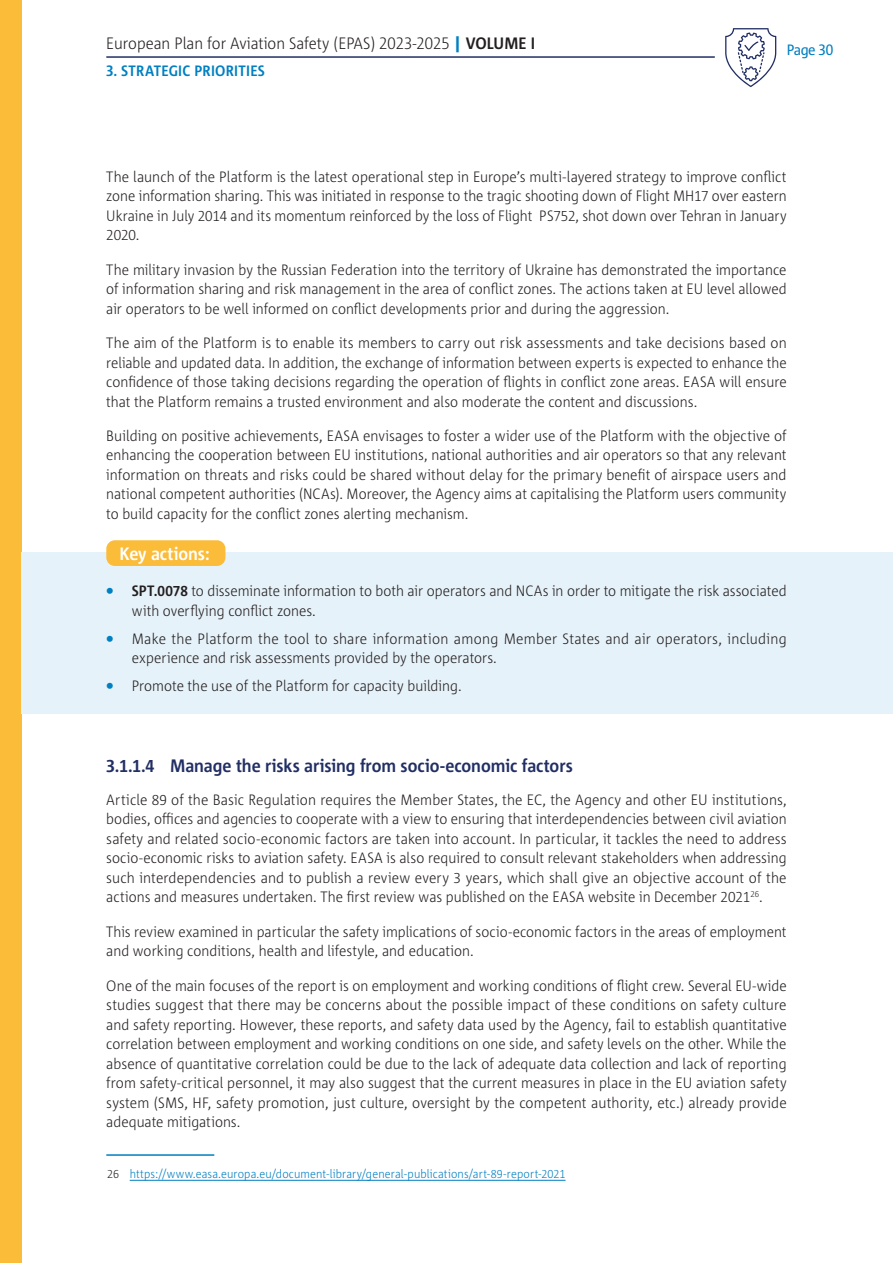
<style>
.page{position:relative;width:893px;height:1263px;background:#fff}
.page>*{position:absolute;margin:0;border:0;box-sizing:border-box;transform-origin:0 0}
.Title_4{font:700 18px "Corpid E1 s S Cd";letter-spacing:-.005em;color:#222f64}
.Key_actions{font:700 18px "Corpid E1 s S Cd";letter-spacing:-.005em;color:#fff}
.t1{font:300 16.5px "Corpid E1 s S Cd";color:#231f20}
.Body_text{font:300 15px/19.5px "Corpid E1 s S Cd";color:#231f20;text-align:justify}
.t2{font:700 15px "Corpid E1 s S Cd";letter-spacing:-.01em;color:#007fc2}
.t3{font:15px "Corpid E1 s S Cd";letter-spacing:-.025em;color:#007fc2}
.Footnote{font:300 12px "Corpid E1 s S Cd";letter-spacing:.01em;color:#007fc2}
.s1{font-weight:800;color:#007fc2}
.s2{font-weight:700}
.s3{color:#231f20}
</style>
<div class="page">
<div style="left:0;top:0;width:21px;height:1263px;background:#fbbc39"></div>
<hr style="left:106px;top:56px;width:609px;height:2px;background:#222f64">
<svg style="left:725px;top:28px;width:51px;height:59px"></svg>
<div style="left:21px;top:553px;width:872px;height:161px;background:#e6f2f9"></div>
<div style="left:106px;top:540px;width:119px;height:26px;background:#fbbc39;border-radius:9px"></div>
<hr style="left:106px;top:1154px;width:108px;height:2px;background:#007fc2">
<hr style="left:130px;top:1180px;width:435px;height:1px;background:#007fc2">
<p class="t1" style="left:106px;top:33px;width:430px">European Plan for Aviation Safety (EPAS) 2023-2025 <span class="s1">|</span> <span class="s2">VOLUME I</span></p>
<p class="t2" style="left:106px;top:61px;width:161px">3. Strategic Priorities</p>
<p class="t3" style="left:787px;top:40px;width:48px">Page 30</p>
<p class="Body_text" style="left:106px;top:166px;width:682px">The launch of the Platform is the latest operational step in Europe’s multi-layered strategy to improve conflict zone information sharing. This was initiated in response to the tragic shooting down of Flight MH17 over eastern Ukraine in July 2014 and its momentum reinforced by the loss of Flight PS752, shot down over Tehran in January 2020.</p>
<p class="Body_text" style="left:106px;top:259px;width:682px">The military invasion by the Russian Federation into the territory of Ukraine has demonstrated the importance of information sharing and risk management in the area of conflict zones. The actions taken at EU level allowed air operators to be well informed on conflict developments prior and during the aggression.</p>
<p class="Body_text" style="left:106px;top:333px;width:682px">The aim of the Platform is to enable its members to carry out risk assessments and take decisions based on reliable and updated data. In addition, the exchange of information between experts is expected to enhance the confidence of those taking decisions regarding the operation of flights in conflict zone areas. EASA will ensure that the Platform remains a trusted environment and also moderate the content and discussions.</p>
<p class="Body_text" style="left:106px;top:425px;width:682px">Building on positive achievements, EASA envisages to foster a wider use of the Platform with the objective of enhancing the cooperation between EU institutions, national authorities and air operators so that any relevant information on threats and risks could be shared without delay for the primary benefit of airspace users and national competent authorities (NCAs). Moreover, the Agency aims at capitalising the Platform users community to build capacity for the conflict zones alerting mechanism.</p>
<p class="Key_actions" style="left:119px;top:542px;width:92px">Key actions:</p>
<p class="Body_text" style="left:132px;top:581px;width:656px;text-indent:-26px"><span class="s1">•</span> <span class="s2">SPT.0078</span> to disseminate information to both air operators and NCAs in order to mitigate the risk associated with overflying conflict zones.</p>
<p class="Body_text" style="left:132px;top:628px;width:656px;text-indent:-26px"><span class="s1">•</span> Make the Platform the tool to share information among Member States and air operators, including experience and risk assessments provided by the operators.</p>
<p class="Body_text" style="left:106px;top:676px;width:357px"><span class="s1">•</span> Promote the use of the Platform for capacity building.</p>
<p class="Title_4" style="left:106px;top:755px;width:468px">3.1.1.4 Manage the risks arising from socio-economic factors</p>
<p class="Body_text" style="left:106px;top:789px;width:682px">Article 89 of the Basic Regulation requires the Member States, the EC, the Agency and other EU institutions, bodies, offices and agencies to cooperate with a view to ensuring that interdependencies between civil aviation safety and related socio-economic factors are taken into account. In particular, it tackles the need to address socio-economic risks to aviation safety. EASA is also required to consult relevant stakeholders when addressing such interdependencies and to publish a review every 3 years, which shall give an objective account of the actions and measures undertaken. The first review was published on the EASA website in December 2021<sup>26</sup>.</p>
<p class="Body_text" style="left:106px;top:921px;width:682px">This review examined in particular the safety implications of socio-economic factors in the areas of employment and working conditions, health and lifestyle, and education.</p>
<p class="Body_text" style="left:106px;top:975px;width:682px">One of the main focuses of the report is on employment and working conditions of flight crew. Several EU-wide studies suggest that there may be concerns about the possible impact of these conditions on safety culture and safety reporting. However, these reports, and safety data used by the Agency, fail to establish quantitative correlation between employment and working conditions on one side, and safety levels on the other. While the absence of quantitative correlation could be due to the lack of adequate data collection and lack of reporting from safety-critical personnel, it may also suggest that the current measures in place in the EU aviation safety system (SMS, HF, safety promotion, just culture, oversight by the competent authority, etc.) already provide adequate mitigations.</p>
<p class="Footnote" style="left:107px;top:1166px;width:460px"><span class="s3">26</span> https://www.easa.europa.eu/document-library/general-publications/art-89-report-2021</p>
</div>
